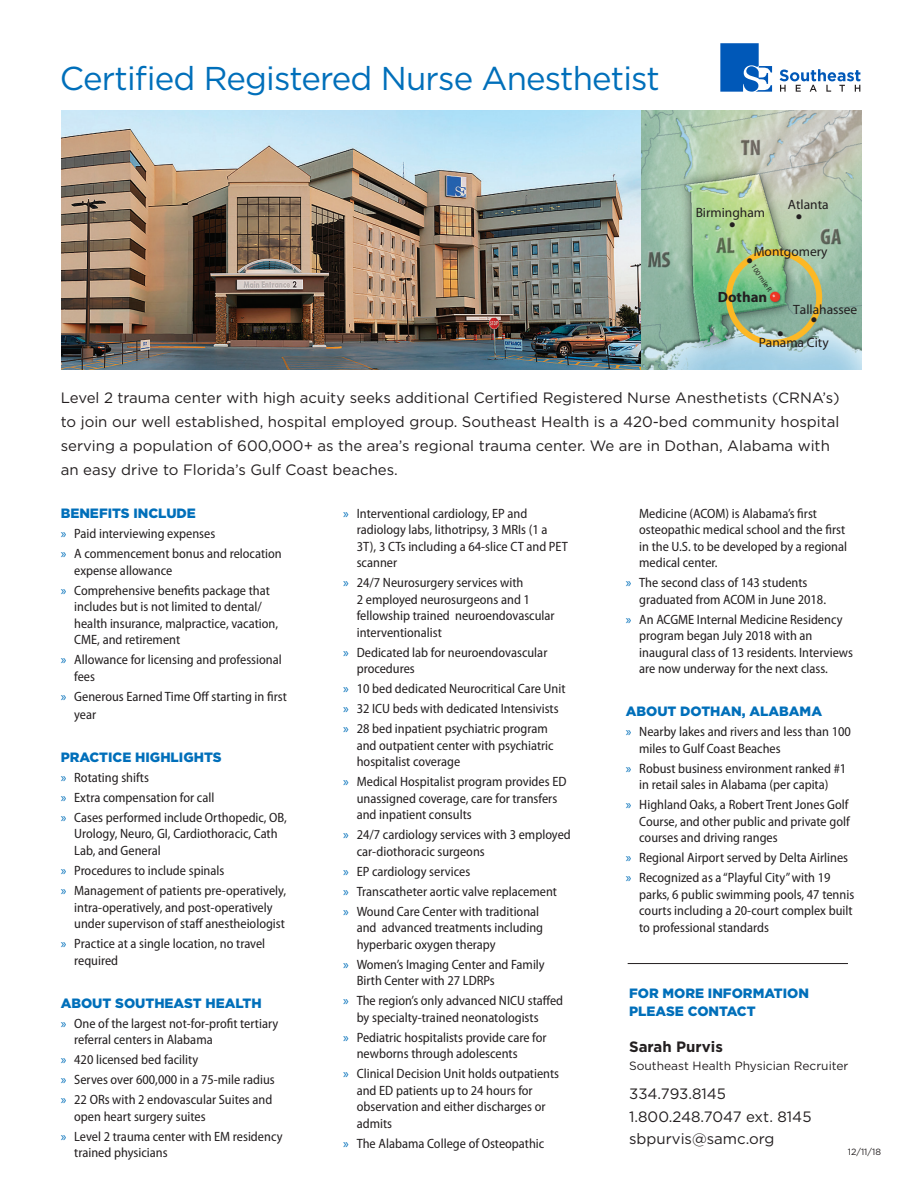
<style>
.page{position:relative;width:918px;height:1188px;background:#fff}
.page>*{position:absolute;margin:0;border:0;box-sizing:border-box;transform-origin:0 0}
.t1{font:33px "Gotham";letter-spacing:-.025em;color:#006fba}
.t2{font:20.25px "Arial";color:#231f20}
.t3{font:15px/24px "Gotham";color:#231f20}
.t4{font:700 15px "Gotham";color:#231f20}
.t5{font:700 14.85px "Myriad Pro";color:#231f20}
.t6{font:semi-condensed 13.5px/16.5px "Myriad Pro";color:#231f20}
.t7{font:900 13.5px/18px "Gotham";color:#006fba}
.t8{font:13.5px "Myriad Pro";color:#231f20}
.t9{font:12px "Gotham";color:#231f20}
.t10{font:9px "Gotham";color:#231f20}
.t11{font:7.35px "Myriad Pro";color:#231f20}
.s1{font-stretch:normal;color:#006fba}
</style>
<div class="page">
<img style="left:62px;top:110px;width:580px;height:260px">
<img style="left:642px;top:110px;width:220px;height:260px">
<div style="left:726px;top:249px;width:96px;height:97px;border:6px solid #fcb825;border-radius:50%"></div>
<hr style="left:628px;top:963px;width:220px;height:1px;background:#231f20">
<svg style="left:780px;top:69px;width:80px;height:23px"></svg>
<svg style="left:720px;top:43px;width:52px;height:49px"></svg>
<p class="t1" style="left:60px;top:57px;width:601px">Certified Registered Nurse Anesthetist</p>
<p class="t8" style="left:696px;top:206px;width:71px">Birmingham</p>
<p class="t2" style="left:729px;top:212px;width:9px">•</p>
<p class="t8" style="left:788px;top:197px;width:42px">Atlanta</p>
<p class="t2" style="left:796px;top:203px;width:9px">•</p>
<p class="t8" style="left:754px;top:244px;width:75px">Montgomery</p>
<p class="t2" style="left:746px;top:247px;width:9px">•</p>
<p class="t11" style="left:756px;top:263px;width:33px;rotate:56deg">100 mile R</p>
<p class="t5" style="left:718px;top:289px;width:51px">Dothan</p>
<p class="t8" style="left:793px;top:302px;width:66px">Tallahassee</p>
<p class="t2" style="left:810px;top:307px;width:9px">•</p>
<p class="t2" style="left:777px;top:320px;width:9px">•</p>
<p class="t8" style="left:759px;top:335px;width:72px">Panama City</p>
<p class="t3" style="left:61px;top:386px;width:780px">Level 2 trauma center with high acuity seeks additional Certified Registered Nurse Anesthetists (CRNA’s) to join our well established, hospital employed group. Southeast Health is a 420-bed community hospital serving a population of 600,000+ as the area’s regional trauma center. We are in Dothan, Alabama with an easy drive to Florida’s Gulf Coast beaches.</p>
<p class="t7" style="left:61px;top:504px;width:137px">BENEFITS INCLUDE</p>
<p class="t6" style="left:61px;top:526px;width:156px"><span class="s1">»</span> Paid interviewing expenses</p>
<p class="t6" style="left:74px;top:546px;width:209px;text-indent:-14px"><span class="s1">»</span> A commencement bonus and relocation expense allowance</p>
<p class="t6" style="left:74px;top:582px;width:205px;text-indent:-14px"><span class="s1">»</span> Comprehensive benefits package that includes but is not limited to dental/ health insurance, malpractice, vacation, CME, and retirement</p>
<p class="t6" style="left:74px;top:652px;width:209px;text-indent:-14px"><span class="s1">»</span> Allowance for licensing and professional fees</p>
<p class="t6" style="left:74px;top:688px;width:214px;line-height:18px;text-indent:-14px"><span class="s1">»</span> Generous Earned Time Off starting in first year</p>
<p class="t7" style="left:61px;top:748px;width:162px">PRACTICE HIGHLIGHTS</p>
<p class="t6" style="left:61px;top:770px;width:90px"><span class="s1">»</span> Rotating shifts</p>
<p class="t6" style="left:61px;top:790px;width:155px"><span class="s1">»</span> Extra compensation for call</p>
<p class="t6" style="left:74px;top:810px;width:214px;text-indent:-14px"><span class="s1">»</span> Cases performed include Orthopedic, OB,<br>Urology, Neuro, GI, Cardiothoracic, Cath<br>Lab, and General</p>
<p class="t6" style="left:61px;top:863px;width:165px"><span class="s1">»</span> Procedures to include spinals</p>
<p class="t6" style="left:74px;top:883px;width:214px;text-indent:-14px"><span class="s1">»</span> Management of patients pre-operatively, intra-operatively, and post-operatively under supervison of staff anestheiologist</p>
<p class="t6" style="left:74px;top:936px;width:193px;text-indent:-14px"><span class="s1">»</span> Practice at a single location, no travel required</p>
<p class="t7" style="left:61px;top:994px;width:202px">ABOUT SOUTHEAST HEALTH</p>
<p class="t6" style="left:74px;top:1015px;width:206px;text-indent:-14px"><span class="s1">»</span> One of the largest not-for-profit tertiary referral centers in Alabama</p>
<p class="t6" style="left:61px;top:1052px;width:139px"><span class="s1">»</span> 420 licensed bed facility</p>
<p class="t6" style="left:61px;top:1072px;width:216px"><span class="s1">»</span> Serves over 600,000 in a 75-mile radius</p>
<p class="t6" style="left:74px;top:1092px;width:200px;text-indent:-14px"><span class="s1">»</span> 22 ORs with 2 endovascular Suites and open heart surgery suites</p>
<p class="t6" style="left:74px;top:1128px;width:210px;text-indent:-14px"><span class="s1">»</span> Level 2 trauma center with EM residency trained physicians</p>
<p class="t6" style="left:357px;top:505px;width:213px;text-indent:-14px"><span class="s1">»</span> Interventional cardiology, EP and radiology labs, lithotripsy, 3 MRIs (1 a<br>3T), 3 CTs including a 64-slice CT and PET scanner</p>
<p class="t6" style="left:357px;top:575px;width:199px;text-indent:-14px"><span class="s1">»</span> 24/7 Neurosurgery services with<br>2 employed neurosurgeons and 1 fellowship trained neuroendovascular interventionalist</p>
<p class="t6" style="left:357px;top:644px;width:192px;text-indent:-14px"><span class="s1">»</span> Dedicated lab for neuroendovascular procedures</p>
<p class="t6" style="left:343px;top:681px;width:224px"><span class="s1">»</span> 10 bed dedicated Neurocritical Care Unit</p>
<p class="t6" style="left:343px;top:701px;width:217px"><span class="s1">»</span> 32 ICU beds with dedicated Intensivists</p>
<p class="t6" style="left:357px;top:721px;width:198px;text-indent:-14px"><span class="s1">»</span> 28 bed inpatient psychiatric program and outpatient center with psychiatric hospitalist coverage</p>
<p class="t6" style="left:357px;top:774px;width:211px;text-indent:-14px"><span class="s1">»</span> Medical Hospitalist program provides ED unassigned coverage, care for transfers and inpatient consults</p>
<p class="t6" style="left:357px;top:827px;width:216px;text-indent:-14px"><span class="s1">»</span> 24/7 cardiology services with 3 employed car-diothoracic surgeons</p>
<p class="t6" style="left:343px;top:863px;width:129px"><span class="s1">»</span> EP cardiology services</p>
<p class="t6" style="left:343px;top:883px;width:215px"><span class="s1">»</span> Transcatheter aortic valve replacement</p>
<p class="t6" style="left:357px;top:903px;width:188px;text-indent:-14px"><span class="s1">»</span> Wound Care Center with traditional and advanced treatments including hyperbaric oxygen therapy</p>
<p class="t6" style="left:357px;top:956px;width:190px;text-indent:-14px"><span class="s1">»</span> Women’s Imaging Center and Family<br>Birth Center with 27 LDRPs</p>
<p class="t6" style="left:357px;top:993px;width:208px;text-indent:-14px"><span class="s1">»</span> The region’s only advanced NICU staffed by specialty-trained neonatologists</p>
<p class="t6" style="left:357px;top:1029px;width:191px;text-indent:-14px"><span class="s1">»</span> Pediatric hospitalists provide care for newborns through adolescents</p>
<p class="t6" style="left:357px;top:1066px;width:204px;text-indent:-14px"><span class="s1">»</span> Clinical Decision Unit holds outpatients and ED patients up to 24 hours for observation and either discharges or admits</p>
<p class="t6" style="left:343px;top:1135px;width:203px"><span class="s1">»</span> The Alabama College of Osteopathic</p>
<p class="t6" style="left:639px;top:505px;width:209px">Medicine (ACOM) is Alabama’s first osteopathic medical school and the first in the U.S. to be developed by a regional medical center.</p>
<p class="t6" style="left:639px;top:575px;width:188px;text-indent:-14px"><span class="s1">»</span> The second class of 143 students graduated from ACOM in June 2018.</p>
<p class="t6" style="left:639px;top:611px;width:215px;text-indent:-14px"><span class="s1">»</span> An ACGME Internal Medicine Residency program began July 2018 with an inaugural class of 13 residents. Interviews are now underway for the next class.</p>
<p class="t7" style="left:626px;top:702px;width:198px">ABOUT DOTHAN, ALABAMA</p>
<p class="t6" style="left:639px;top:724px;width:213px;text-indent:-14px"><span class="s1">»</span> Nearby lakes and rivers and less than 100 miles to Gulf Coast Beaches</p>
<p class="t6" style="left:626px;top:760px;width:222px;text-align:center"><span class="s1">»</span> Robust business environment ranked #1 in retail sales in Alabama (per capita)</p>
<p class="t6" style="left:639px;top:797px;width:212px;text-align:justify;text-indent:-14px"><span class="s1">»</span> Highland Oaks, a Robert Trent Jones Golf Course, and other public and private golf courses and driving ranges</p>
<p class="t6" style="left:626px;top:850px;width:224px"><span class="s1">»</span> Regional Airport served by Delta Airlines</p>
<p class="t6" style="left:639px;top:870px;width:216px;text-indent:-14px"><span class="s1">»</span> Recognized as a “Playful City” with 19 parks, 6 public swimming pools, 47 tennis courts including a 20-court complex built to professional standards</p>
<p class="t7" style="left:629px;top:984px;width:181px">FOR MORE INFORMATION<br>PLEASE CONTACT</p>
<p class="t4" style="left:629px;top:1037px;width:95px">Sarah Purvis</p>
<p class="t9" style="left:629px;top:1058px;width:221px">Southeast Health Physician Recruiter</p>
<p class="t3" style="left:629px;top:1082px;width:99px">334.793.8145</p>
<p class="t3" style="left:629px;top:1104px;width:184px">1.800.248.7047 ext. 8145</p>
<p class="t3" style="left:629px;top:1127px;width:147px">sbpurvis@samc.org</p>
<p class="t10" style="left:848px;top:1146px;width:35px">12/11/18</p>
</div>
